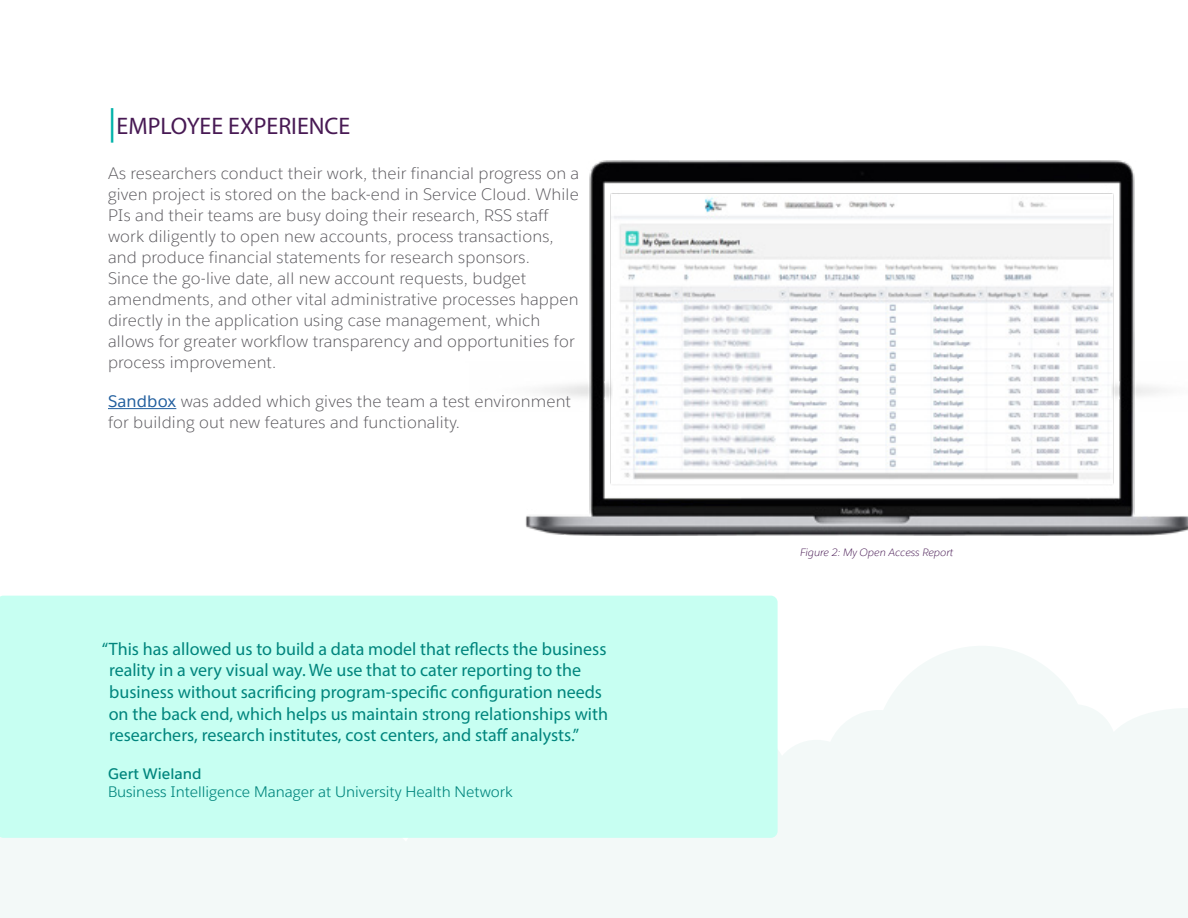
<style>
.page{position:relative;width:1188px;height:918px;background:#fff}
.page>*{position:absolute;margin:0;border:0;box-sizing:border-box;transform-origin:0 0}
.t1{font:24px "Myriad Pro";color:#481a54}
.t2{font:18px/21.6px "Myriad Pro";color:#00857d}
.t3{font:300 16.5px/21px "Salesforce Sans";letter-spacing:.01em;color:#59575c}
.t4{font:15px "Salesforce Sans";color:#00857d}
.t5{font:600 15px "Salesforce Sans";color:#00857d}
.t6{font:italic 300 10.5px "Salesforce Sans";color:#481a54}
.s1{font-size:34.5px;color:#00b2a9}
.s2{font-weight:400;color:#215e9e}
</style>
<div class="page">
<hr style="left:108px;top:408px;width:68px;height:1px;background:#215e9e">
<svg style="left:0;top:646px;width:1188px;height:272px;fill:#f3f9f8"></svg>
<div style="left:0;top:596px;width:778px;height:242px;background:#c7fff2"></div>
<img style="left:525px;top:160px;width:663px;height:376px">
<h1 class="t1" style="left:108px;top:111px;width:244px"><span class="s1">|</span>EMPLOYEE EXPERIENCE</h1>
<p class="t3" style="left:108px;top:163px;width:473px">As researchers conduct their work, their financial progress on a given project is stored on the back-end in Service Cloud. While PIs and their teams are busy doing their research, RSS staff work diligently to open new accounts, process transactions, and produce financial statements for research sponsors.<br>Since the go-live date, all new account requests, budget amendments, and other vital administrative processes happen directly in the application using case management, which allows for greater workflow transparency and opportunities for process improvement.</p>
<p class="t3" style="left:108px;top:391px;width:465px"><span class="s2">Sandbox</span> was added which gives the team a test environment for building out new features and functionality.</p>
<p class="t2" style="left:109px;top:638px;width:501px;text-indent:-7px">“This has allowed us to build a data model that reflects the business reality in a very visual way. We use that to cater reporting to the business without sacrificing program-specific configuration needs on the back end, which helps us maintain strong relationships with researchers, research institutes, cost centers, and staff analysts.”</p>
<p class="t5" style="left:108px;top:765px;width:95px">Gert Wieland</p>
<p class="t4" style="left:108px;top:783px;width:406px">Business Intelligence Manager at University Health Network</p>
<p class="t6" style="left:800px;top:546px;width:155px">Figure 2: My Open Access Report</p>
</div>
